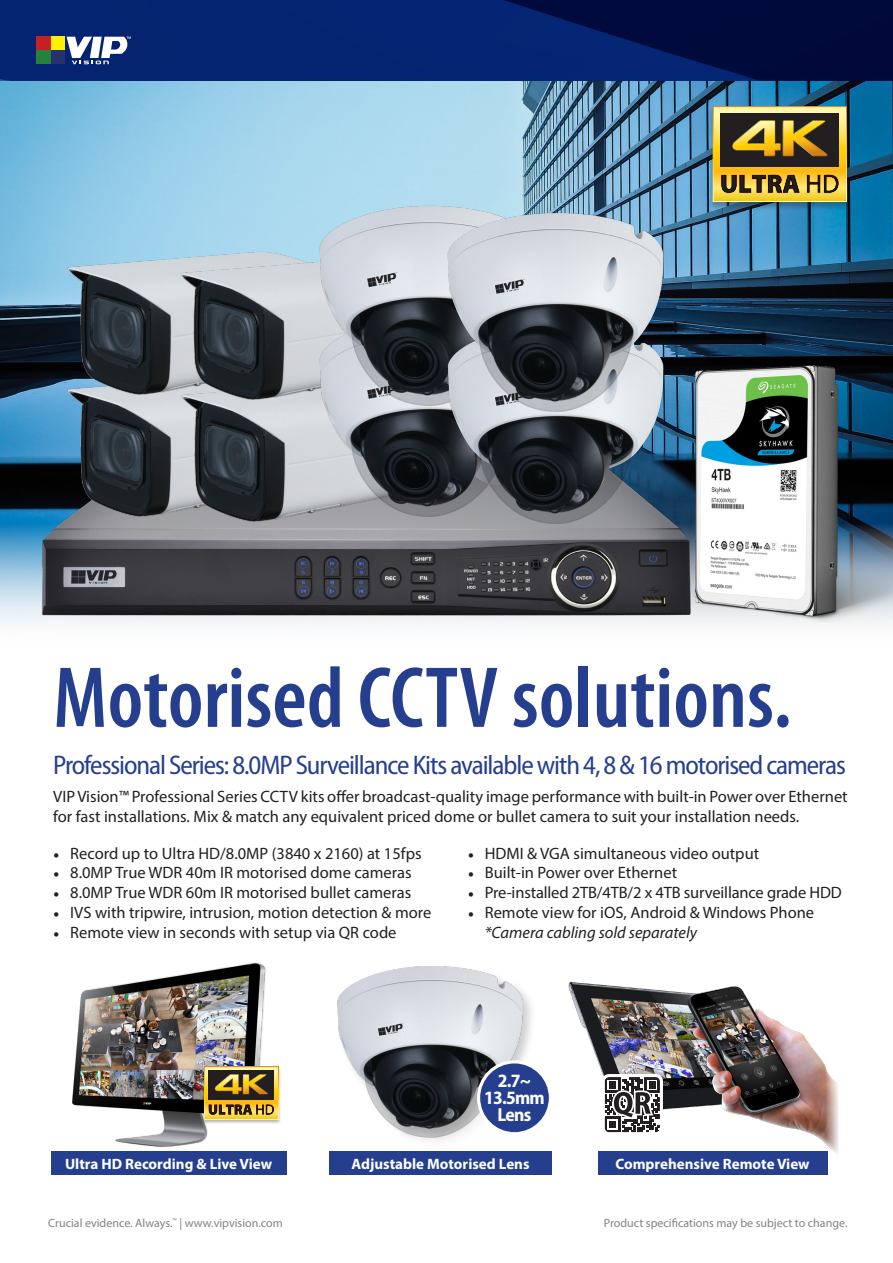
<style>
.page{position:relative;width:893px;height:1263px;background:#fff}
.page>*{position:absolute;margin:0;border:0;box-sizing:border-box;transform-origin:0 0}
.t1{font:600 condensed 87.45px "Myriad Pro";color:#253f8e}
.t2{font:semi-condensed 27px "Myriad Pro";letter-spacing:-.04em;color:#253f8e}
.t3{font:700 semi-condensed 18.9px/17.4px "Myriad Pro";letter-spacing:-.04em;color:#fff;text-align:center}
.t4{font:16.5px/19.8px "Myriad Pro";color:#231f20}
.t5{font:700 15px "Myriad Pro";color:#fff}
.t6{font:12px "Myriad Pro";color:#808285}
.s1{font-family:"Minion Pro"}
.s2{font-style:italic}
</style>
<div class="page">
<svg style="left:0;top:0;width:893px;height:81px"></svg>
<div style="left:36px;top:37px;width:14px;height:13px;background:#c52026"></div>
<div style="left:36px;top:51px;width:14px;height:13px;background:#24823f"></div>
<div style="left:51px;top:37px;width:14px;height:13px;background:#fff101"></div>
<div style="left:51px;top:51px;width:14px;height:13px;background:#25326f"></div>
<svg style="left:67px;top:37px;width:64px;height:27px"></svg>
<img style="left:0;top:81px;width:893px;height:543px">
<img style="left:568px;top:981px;width:114px;height:129px">
<div style="left:329px;top:1151px;width:223px;height:24px;background:#253f8e"></div>
<div style="left:598px;top:1151px;width:229px;height:24px;background:#253f8e"></div>
<svg style="left:606px;top:1078px;width:53px;height:53px"></svg>
<div style="left:602px;top:1074px;width:61px;height:61px;border:3px solid #fff;border-radius:6px"></div>
<img style="left:682px;top:986px;width:157px;height:179px">
<img style="left:683px;top:359px;width:210px;height:264px">
<img style="left:72px;top:962px;width:194px;height:185px">
<div style="left:51px;top:1151px;width:235px;height:24px;background:#253f8e"></div>
<div style="left:202px;top:1066px;width:79px;height:58px;background:#231f20;opacity:.33"></div>
<svg style="left:206px;top:1068px;width:70px;height:49px"></svg>
<div style="left:208px;top:1070px;width:66px;height:30px;background:#231f20"></div>
<svg style="left:214px;top:1074px;width:54px;height:21px"></svg>
<svg style="left:208px;top:1104px;width:66px;height:11px"></svg>
<img style="left:36px;top:434px;width:658px;height:190px">
<img style="left:57px;top:402px;width:114px;height:122px">
<img style="left:171px;top:407px;width:267px;height:122px">
<img style="left:57px;top:222px;width:254px;height:180px">
<img style="left:171px;top:228px;width:140px;height:179px">
<img style="left:311px;top:411px;width:127px;height:112px">
<img style="left:311px;top:201px;width:234px;height:210px">
<img style="left:438px;top:418px;width:234px;height:111px">
<img style="left:438px;top:207px;width:234px;height:211px">
<div style="left:708px;top:106px;width:143px;height:105px;background:#231f20;opacity:.33"></div>
<svg style="left:715px;top:108px;width:130px;height:92px"></svg>
<div style="left:721px;top:113px;width:118px;height:54px;background:#231f20"></div>
<svg style="left:732px;top:120px;width:96px;height:37px"></svg>
<svg style="left:721px;top:174px;width:118px;height:19px"></svg>
<img style="left:337px;top:966px;width:193px;height:175px">
<div style="left:479px;top:1062px;width:71px;height:72px;background:#253f8e;border-radius:50%"></div>
<div style="left:477px;top:1060px;width:75px;height:75px;border:3px solid #fff;border-radius:50%"></div>
<h1 class="t1" style="left:53px;top:644px;width:740px">Motorised CCTV solutions.</h1>
<h2 class="t2" style="left:53px;top:748px;width:794px">Professional Series: 8.0MP Surveillance Kits available with 4, 8 &amp; 16 motorised cameras</h2>
<p class="t4" style="left:53px;top:786px;width:796px">VIP Vision™ Professional Series CCTV kits offer broadcast-quality image performance with built-in Power over Ethernet for fast installations. Mix &amp; match any equivalent priced dome or bullet camera to suit your installation needs.</p>
<p class="t4" style="left:53px;top:843px;width:370px"><span class="s1">•</span> Record up to Ultra HD/8.0MP (3840 x 2160) at 15fps</p>
<p class="t4" style="left:53px;top:863px;width:360px"><span class="s1">•</span> 8.0MP True WDR 40m IR motorised dome cameras</p>
<p class="t4" style="left:53px;top:882px;width:359px"><span class="s1">•</span> 8.0MP True WDR 60m IR motorised bullet cameras</p>
<p class="t4" style="left:53px;top:902px;width:380px"><span class="s1">•</span> IVS with tripwire, intrusion, motion detection &amp; more</p>
<p class="t4" style="left:53px;top:922px;width:345px"><span class="s1">•</span> Remote view in seconds with setup via QR code</p>
<p class="t4" style="left:468px;top:843px;width:293px"><span class="s1">•</span> HDMI &amp; VGA simultaneous video output</p>
<p class="t4" style="left:468px;top:863px;width:211px"><span class="s1">•</span> Built-in Power over Ethernet</p>
<p class="t4" style="left:468px;top:882px;width:376px"><span class="s1">•</span> Pre-installed 2TB/4TB/2 x 4TB surveillance grade HDD</p>
<p class="t4" style="left:485px;top:902px;width:331px;text-indent:-17px"><span class="s1">•</span> Remote view for iOS, Android &amp; Windows Phone <span class="s2">*Camera cabling sold separately</span></p>
<p class="t5" style="left:65px;top:1154px;width:208px">Ultra HD Recording &amp; Live View</p>
<p class="t3" style="left:484px;top:1071px;width:62px">2.7~<br>13.5mm<br>Lens</p>
<p class="t5" style="left:351px;top:1154px;width:180px">Adjustable Motorised Lens</p>
<p class="t5" style="left:615px;top:1154px;width:196px">Comprehensive Remote View</p>
<p class="t6" style="left:48px;top:1215px;width:236px">Crucial evidence. Always.<sup>™</sup> | www.vipvision.com</p>
<p class="t6" style="left:604px;top:1215px;width:245px">Product specifications may be subject to change.</p>
</div>
